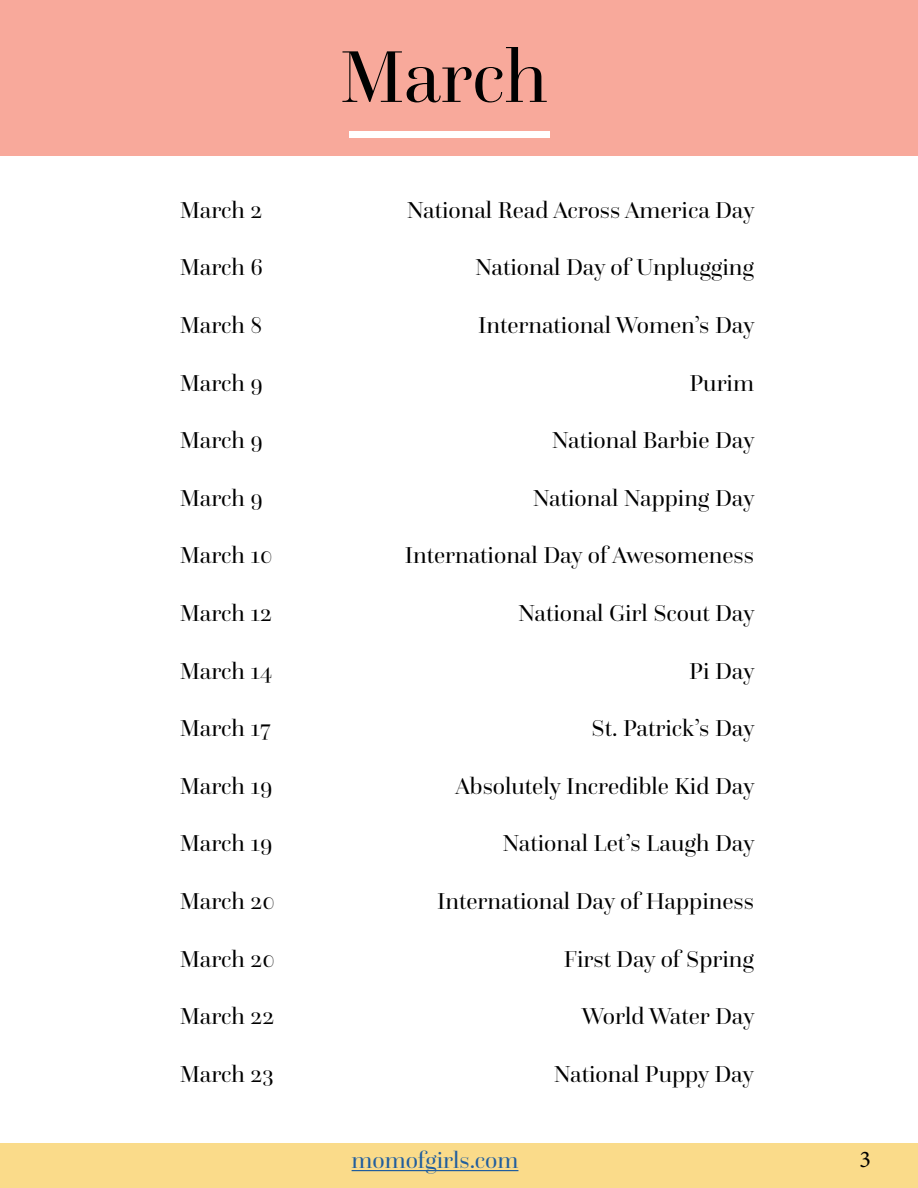
<style>
.page{position:relative;width:918px;height:1188px;background:#fff}
.page>*{position:absolute;margin:0;border:0;box-sizing:border-box;transform-origin:0 0}
.t1{font:76.5px "Questa Grande";letter-spacing:-.005em;color:#000101}
.t2{font:24px "Questa Grande";color:#000}
.t3{font:24px "Questa Grande";color:#215e9e}
.t4{font:24px "Minion Pro";color:#000}
</style>
<div class="page">
<div style="left:0;top:0;width:918px;height:155px;background:#f8a99b"></div>
<div style="left:349px;top:131px;width:200px;height:7px;background:#fff"></div>
<div style="left:0;top:1143px;width:918px;height:45px;background:#fadb8a"></div>
<hr style="left:352px;top:1170px;width:166px;height:1px;background:#215e9e">
<h1 class="t1" style="left:340px;top:31px;width:209px">March</h1>
<p class="t2" style="left:180px;top:196px;width:84px">March 2</p>
<p class="t2" style="left:407px;top:196px;width:349px">National Read Across America Day</p>
<p class="t2" style="left:180px;top:253px;width:85px">March 6</p>
<p class="t2" style="left:475px;top:253px;width:280px">National Day of Unplugging</p>
<p class="t2" style="left:180px;top:311px;width:84px">March 8</p>
<p class="t2" style="left:478px;top:311px;width:278px">International Women’s Day</p>
<p class="t2" style="left:180px;top:368px;width:85px">March 9</p>
<p class="t2" style="left:689px;top:368px;width:66px">Purim</p>
<p class="t2" style="left:180px;top:426px;width:85px">March 9</p>
<p class="t2" style="left:552px;top:426px;width:204px">National Barbie Day</p>
<p class="t2" style="left:180px;top:484px;width:85px">March 9</p>
<p class="t2" style="left:533px;top:484px;width:223px">National Napping Day</p>
<p class="t2" style="left:180px;top:541px;width:94px">March 10</p>
<p class="t2" style="left:405px;top:541px;width:351px">International Day of Awesomeness</p>
<p class="t2" style="left:180px;top:599px;width:94px">March 12</p>
<p class="t2" style="left:518px;top:599px;width:238px">National Girl Scout Day</p>
<p class="t2" style="left:180px;top:656px;width:94px">March 14</p>
<p class="t2" style="left:689px;top:656px;width:67px">Pi Day</p>
<p class="t2" style="left:180px;top:714px;width:93px">March 17</p>
<p class="t2" style="left:592px;top:714px;width:165px">St. Patrick’s Day</p>
<p class="t2" style="left:180px;top:772px;width:94px">March 19</p>
<p class="t2" style="left:455px;top:772px;width:301px">Absolutely Incredible Kid Day</p>
<p class="t2" style="left:180px;top:829px;width:94px">March 19</p>
<p class="t2" style="left:503px;top:829px;width:254px">National Let’s Laugh Day</p>
<p class="t2" style="left:180px;top:887px;width:97px">March 20</p>
<p class="t2" style="left:437px;top:887px;width:318px">International Day of Happiness</p>
<p class="t2" style="left:180px;top:944px;width:97px">March 20</p>
<p class="t2" style="left:564px;top:944px;width:192px">First Day of Spring</p>
<p class="t2" style="left:180px;top:1002px;width:96px">March 22</p>
<p class="t2" style="left:582px;top:1002px;width:174px">World Water Day</p>
<p class="t2" style="left:180px;top:1060px;width:96px">March 23</p>
<p class="t2" style="left:554px;top:1060px;width:202px">National Puppy Day</p>
<p class="t3" style="left:352px;top:1146px;width:168px">momofgirls.com</p>
<p class="t4" style="left:860px;top:1143px;width:13px">3</p>
</div>
